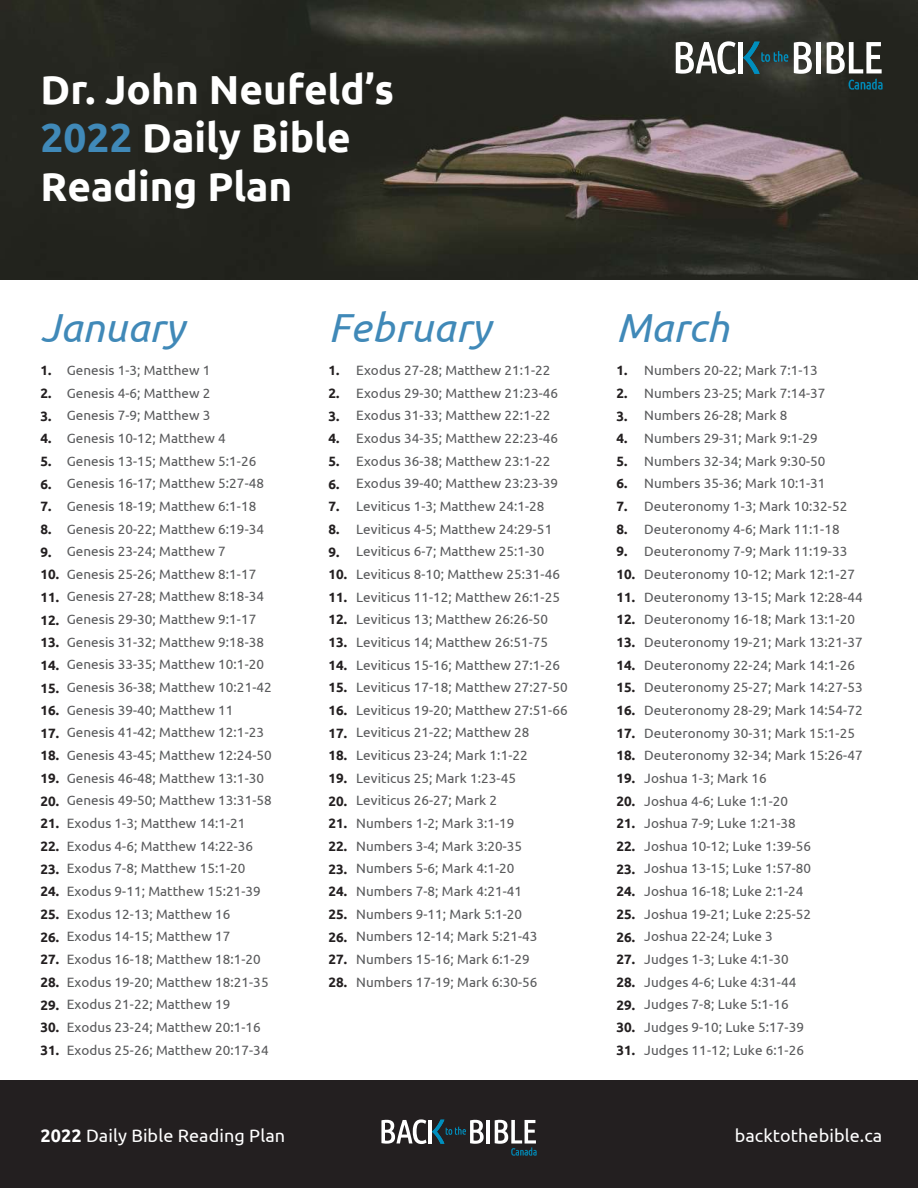
<style>
.page{position:relative;width:918px;height:1188px;background:#fff}
.page>*{position:absolute;margin:0;border:0;box-sizing:border-box;transform-origin:0 0}
.t1{font:700 40.5px/48.6px "Ubuntu";color:#fff}
.t2{font:italic 40.5px "Ubuntu";letter-spacing:.005em;color:#4089b8}
.t3{font:18px "Ubuntu";letter-spacing:.005em;color:#fff}
.t4{font:13.5px/22.6px "Ubuntu";letter-spacing:.005em;color:#58595b}
.t5{font:700 13.5px/22.6px "Ubuntu";letter-spacing:.005em;color:#231f20}
.s1{color:#4089b8}
.s2{font-weight:700}
</style>
<div class="page">
<div style="left:0;top:1080px;width:918px;height:108px;background:#231f20"></div>
<svg style="left:381px;top:1119px;width:103px;height:25px"></svg>
<hr style="left:487px;top:1120px;width:3px;height:23px;background:#fff">
<svg style="left:495px;top:1120px;width:42px;height:36px"></svg>
<img style="left:0;top:0;width:918px;height:279px">
<svg style="left:676px;top:41px;width:60px;height:33px"></svg>
<div style="left:738px;top:42px;width:5px;height:31px;background:#fff"></div>
<svg style="left:743px;top:42px;width:45px;height:32px"></svg>
<svg style="left:794px;top:42px;width:18px;height:32px"></svg>
<div style="left:816px;top:42px;width:5px;height:31px;background:#fff"></div>
<svg style="left:827px;top:42px;width:55px;height:48px"></svg>
<h1 class="t1" style="left:40px;top:64px;width:355px">Dr. John Neufeld’s<br><span class="s1">2022</span> Daily Bible<br>Reading Plan</h1>
<h1 class="t2" style="left:40px;top:303px;width:145px">January</h1>
<h1 class="t2" style="left:328px;top:303px;width:164px">February</h1>
<h1 class="t2" style="left:616px;top:303px;width:114px">March</h1>
<p class="t4" style="left:67px;top:358px;width:207px">Genesis 1-3; Matthew 1<br>Genesis 4-6; Matthew 2<br>Genesis 7-9; Matthew 3<br>Genesis 10-12; Matthew 4<br>Genesis 13-15; Matthew 5:1-26<br>Genesis 16-17; Matthew 5:27-48<br>Genesis 18-19; Matthew 6:1-18<br>Genesis 20-22; Matthew 6:19-34<br>Genesis 23-24; Matthew 7<br>Genesis 25-26; Matthew 8:1-17<br>Genesis 27-28; Matthew 8:18-34<br>Genesis 29-30; Matthew 9:1-17<br>Genesis 31-32; Matthew 9:18-38<br>Genesis 33-35; Matthew 10:1-20<br>Genesis 36-38; Matthew 10:21-42<br>Genesis 39-40; Matthew 11<br>Genesis 41-42; Matthew 12:1-23<br>Genesis 43-45; Matthew 12:24-50<br>Genesis 46-48; Matthew 13:1-30<br>Genesis 49-50; Matthew 13:31-58<br>Exodus 1-3; Matthew 14:1-21<br>Exodus 4-6; Matthew 14:22-36<br>Exodus 7-8; Matthew 15:1-20<br>Exodus 9-11; Matthew 15:21-39<br>Exodus 12-13; Matthew 16<br>Exodus 14-15; Matthew 17<br>Exodus 16-18; Matthew 18:1-20<br>Exodus 19-20; Matthew 18:21-35<br>Exodus 21-22; Matthew 19<br>Exodus 23-24; Matthew 20:1-16<br>Exodus 25-26; Matthew 20:17-34</p>
<p class="t4" style="left:356px;top:359px;width:213px">Exodus 27-28; Matthew 21:1-22<br>Exodus 29-30; Matthew 21:23-46<br>Exodus 31-33; Matthew 22:1-22<br>Exodus 34-35; Matthew 22:23-46<br>Exodus 36-38; Matthew 23:1-22<br>Exodus 39-40; Matthew 23:23-39<br>Leviticus 1-3; Matthew 24:1-28<br>Leviticus 4-5; Matthew 24:29-51<br>Leviticus 6-7; Matthew 25:1-30<br>Leviticus 8-10; Matthew 25:31-46<br>Leviticus 11-12; Matthew 26:1-25<br>Leviticus 13; Matthew 26:26-50<br>Leviticus 14; Matthew 26:51-75<br>Leviticus 15-16; Matthew 27:1-26<br>Leviticus 17-18; Matthew 27:27-50<br>Leviticus 19-20; Matthew 27:51-66<br>Leviticus 21-22; Matthew 28<br>Leviticus 23-24; Mark 1:1-22<br>Leviticus 25; Mark 1:23-45<br>Leviticus 26-27; Mark 2<br>Numbers 1-2; Mark 3:1-19<br>Numbers 3-4; Mark 3:20-35<br>Numbers 5-6; Mark 4:1-20<br>Numbers 7-8; Mark 4:21-41<br>Numbers 9-11; Mark 5:1-20<br>Numbers 12-14; Mark 5:21-43<br>Numbers 15-16; Mark 6:1-29<br>Numbers 17-19; Mark 6:30-56</p>
<p class="t4" style="left:644px;top:359px;width:220px">Numbers 20-22; Mark 7:1-13<br>Numbers 23-25; Mark 7:14-37<br>Numbers 26-28; Mark 8<br>Numbers 29-31; Mark 9:1-29<br>Numbers 32-34; Mark 9:30-50<br>Numbers 35-36; Mark 10:1-31<br>Deuteronomy 1-3; Mark 10:32-52<br>Deuteronomy 4-6; Mark 11:1-18<br>Deuteronomy 7-9; Mark 11:19-33<br>Deuteronomy 10-12; Mark 12:1-27<br>Deuteronomy 13-15; Mark 12:28-44<br>Deuteronomy 16-18; Mark 13:1-20<br>Deuteronomy 19-21; Mark 13:21-37<br>Deuteronomy 22-24; Mark 14:1-26<br>Deuteronomy 25-27; Mark 14:27-53<br>Deuteronomy 28-29; Mark 14:54-72<br>Deuteronomy 30-31; Mark 15:1-25<br>Deuteronomy 32-34; Mark 15:26-47<br>Joshua 1-3; Mark 16<br>Joshua 4-6; Luke 1:1-20<br>Joshua 7-9; Luke 1:21-38<br>Joshua 10-12; Luke 1:39-56<br>Joshua 13-15; Luke 1:57-80<br>Joshua 16-18; Luke 2:1-24<br>Joshua 19-21; Luke 2:25-52<br>Joshua 22-24; Luke 3<br>Judges 1-3; Luke 4:1-30<br>Judges 4-6; Luke 4:31-44<br>Judges 7-8; Luke 5:1-16<br>Judges 9-10; Luke 5:17-39<br>Judges 11-12; Luke 6:1-26</p>
<p class="t5" style="left:616px;top:359px;width:20px">1.<br>2.<br>3.<br>4.<br>5.<br>6.<br>7.<br>8.<br>9.<br>10.<br>11.<br>12.<br>13.<br>14.<br>15.<br>16.<br>17.<br>18.<br>19.<br>20.<br>21.<br>22.<br>23.<br>24.<br>25.<br>26.<br>27.<br>28.<br>29.<br>30.<br>31.</p>
<p class="t5" style="left:328px;top:359px;width:20px">1.<br>2.<br>3.<br>4.<br>5.<br>6.<br>7.<br>8.<br>9.<br>10.<br>11.<br>12.<br>13.<br>14.<br>15.<br>16.<br>17.<br>18.<br>19.<br>20.<br>21.<br>22.<br>23.<br>24.<br>25.<br>26.<br>27.<br>28.</p>
<p class="t5" style="left:40px;top:359px;width:20px">1.<br>2.<br>3.<br>4.<br>5.<br>6.<br>7.<br>8.<br>9.<br>10.<br>11.<br>12.<br>13.<br>14.<br>15.<br>16.<br>17.<br>18.<br>19.<br>20.<br>21.<br>22.<br>23.<br>24.<br>25.<br>26.<br>27.<br>28.<br>29.<br>30.<br>31.</p>
<h2 class="t3" style="left:40px;top:1125px;width:246px"><span class="s2">2022</span> Daily Bible Reading Plan</h2>
<h2 class="t3" style="left:735px;top:1125px;width:149px">backtothebible.ca</h2>
</div>
